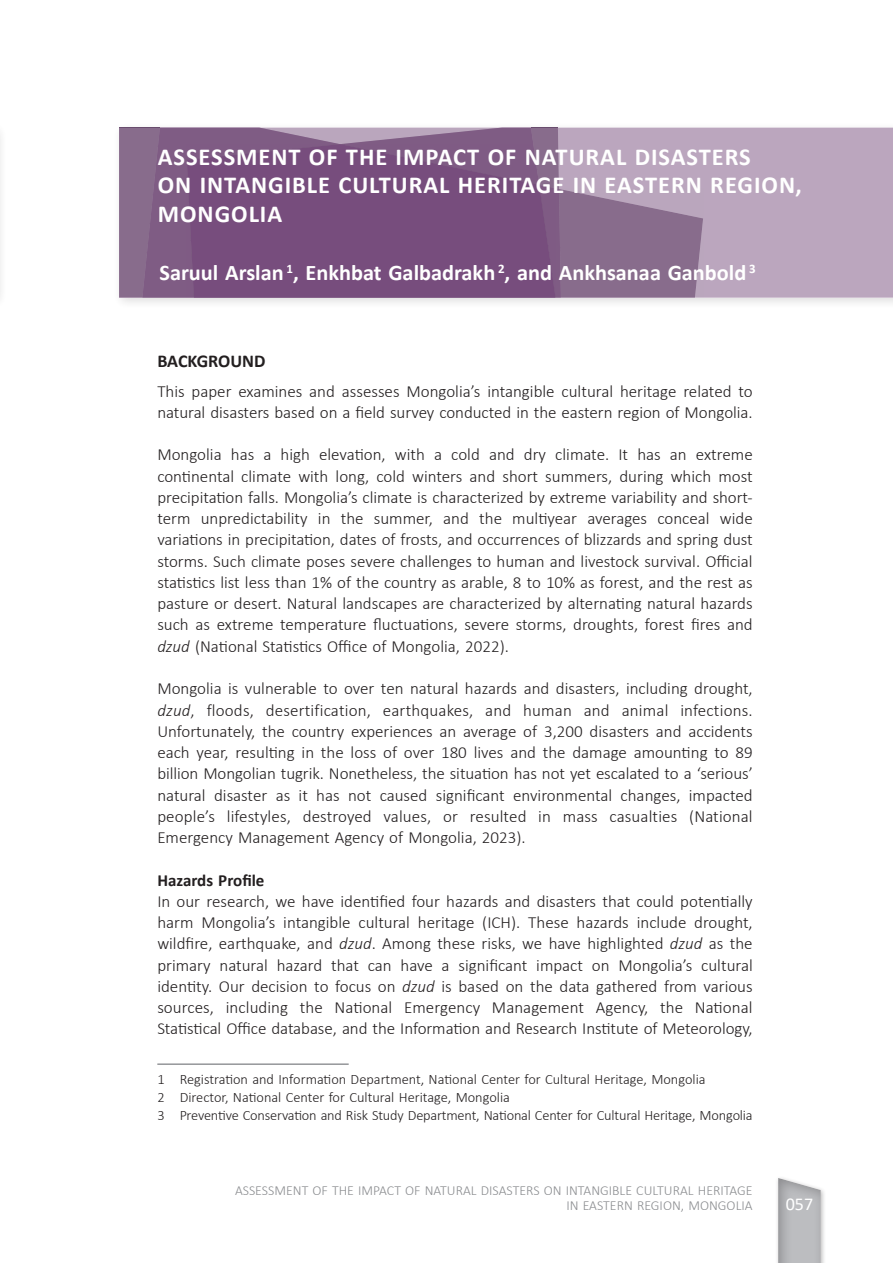
<style>
.page{position:relative;width:893px;height:1263px;background:#fff}
.page>*{position:absolute;margin:0;border:0;box-sizing:border-box;transform-origin:0 0}
.t1{font:700 24.45px/28.7px "Calibri";letter-spacing:.04em;color:#fff}
.t2{font:700 22.35px "Calibri";color:#fff}
.t3{font:700 18px "Calibri";color:#231f20}
.t4{font:18px "Calibri";color:#fff}
.t5{font:300 16.95px/21.3px "Calibri";letter-spacing:-.005em;color:#231f20;text-align:justify}
.t6{font:700 16.95px "Calibri";color:#231f20}
.t7{font:300 14.4px/18px "Calibri";letter-spacing:-.01em;color:#231f20}
.t8{font:300 13.8px/15.9px "Calibri";color:#8a8c8f;text-align:right}
.s1{font-style:italic}
</style>
<div class="page">
<div style="left:764px;top:1167px;width:69px;height:96px;background:#231f20;opacity:.3"></div>
<div style="left:113px;top:121px;width:780px;height:189px;background:#231f20;opacity:.3"></div>
<div style="left:703px;top:128px;width:190px;height:170px;background:#bba6be"></div>
<svg style="left:119px;top:128px;width:584px;height:170px"></svg>
<svg style="left:187px;top:144px;width:368px;height:154px;fill:#774d7d"></svg>
<svg style="left:0;top:136px;width:1px;height:159px"></svg>
<hr style="left:157px;top:1063px;width:192px;height:2px;background:#939598">
<h1 class="t1" style="left:158px;top:142px;width:646px">ASSESSMENT OF THE IMPACT OF NATURAL DISASTERS<br>ON INTANGIBLE CULTURAL HERITAGE IN EASTERN REGION,<br>MONGOLIA</h1>
<h2 class="t2" style="left:159px;top:256px;width:598px">Saruul Arslan <sup>1</sup>, Enkhbat Galbadrakh <sup>2</sup>, and Ankhsanaa Ganbold <sup>3</sup></h2>
<p class="t3" style="left:157px;top:348px;width:110px">BACKGROUND</p>
<p class="t5" style="left:157px;top:380px;width:597px">This paper examines and assesses Mongolia’s intangible cultural heritage related to natural disasters based on a field survey conducted in the eastern region of Mongolia.</p>
<p class="t5" style="left:157px;top:444px;width:597px">Mongolia has a high elevation, with a cold and dry climate. It has an extreme continental climate with long, cold winters and short summers, during which most precipitation falls. Mongolia’s climate is characterized by extreme variability and short&shy;term unpredictability in the summer, and the multiyear averages conceal wide variations in precipitation, dates of frosts, and occurrences of blizzards and spring dust storms. Such climate poses severe challenges to human and livestock survival. Official statistics list less than 1% of the country as arable, 8 to 10% as forest, and the rest as pasture or desert. Natural landscapes are characterized by alternating natural hazards such as extreme temperature fluctuations, severe storms, droughts, forest fires and <span class="s1">dzud</span> (National Statistics Office of Mongolia, 2022).</p>
<p class="t5" style="left:157px;top:678px;width:597px">Mongolia is vulnerable to over ten natural hazards and disasters, including drought, <span class="s1">dzud</span>, floods, desertification, earthquakes, and human and animal infections.<br>Unfortunately, the country experiences an average of 3,200 disasters and accidents each year, resulting in the loss of over 180 lives and the damage amounting to 89 billion Mongolian tugrik. Nonetheless, the situation has not yet escalated to a ‘serious’ natural disaster as it has not caused significant environmental changes, impacted people’s lifestyles, destroyed values, or resulted in mass casualties (National Emergency Management Agency of Mongolia, 2023).</p>
<p class="t6" style="left:157px;top:868px;width:109px">Hazards Profile</p>
<p class="t5" style="left:157px;top:890px;width:597px">In our research, we have identified four hazards and disasters that could potentially harm Mongolia’s intangible cultural heritage (ICH). These hazards include drought, wildfire, earthquake, and <span class="s1">dzud</span>. Among these risks, we have highlighted <span class="s1">dzud</span> as the primary natural hazard that can have a significant impact on Mongolia’s cultural identity. Our decision to focus on <span class="s1">dzud</span> is based on the data gathered from various sources, including the National Emergency Management Agency, the National Statistical Office database, and the Information and Research Institute of Meteorology,</p>
<p class="t7" style="left:157px;top:1070px;width:597px">1 Registration and Information Department, National Center for Cultural Heritage, Mongolia<br>2 Director, National Center for Cultural Heritage, Mongolia<br>3 Preventive Conservation and Risk Study Department, National Center for Cultural Heritage, Mongolia</p>
<p class="t8" style="left:235px;top:1182px;width:519px">ASSESSMENT OF THE IMPACT OF NATURAL DISASTERS ON INTANGIBLE CULTURAL HERITAGE<br>IN EASTERN REGION, MONGOLIA</p>
<p class="t4" style="left:786px;top:1191px;width:29px">057</p>
</div>
